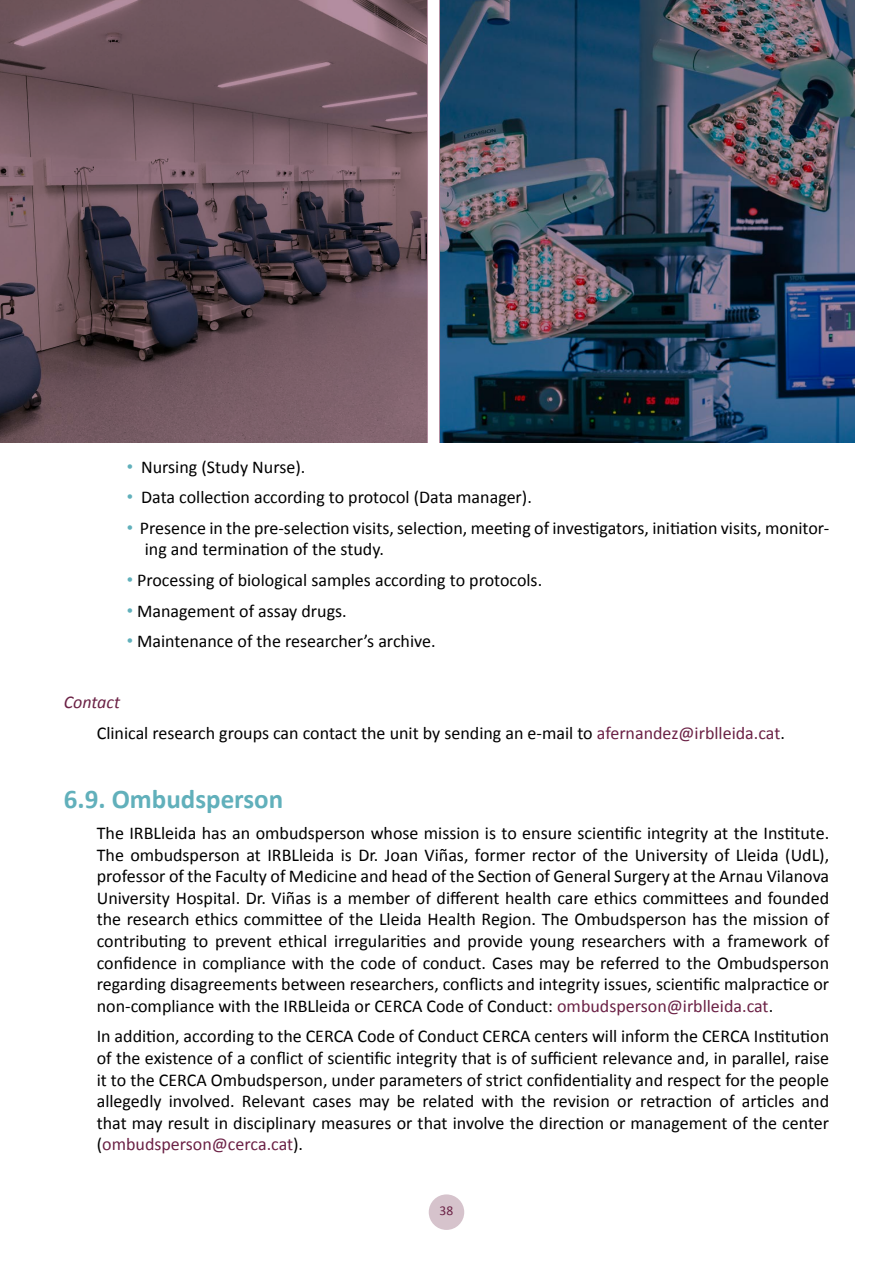
<style>
.page{position:relative;width:893px;height:1263px;background:#fff}
.page>*{position:absolute;margin:0;border:0;box-sizing:border-box;transform-origin:0 0}
.t1{font:700 27px "Calibri";color:#61b0bb}
.t2{font:18px/21.6px "Calibri";color:#000}
.t3{font:13.5px "Calibri";color:#6b2145}
.s1{font-family:"Arial";color:#61b0bb}
.s2{font-style:italic;color:#6b2145}
.s3{color:#6b2145}
</style>
<div class="page">
<div style="left:429px;top:1194px;width:35px;height:36px;background:#d6c3cc;border-radius:50%"></div>
<img style="left:439px;top:0;width:416px;height:442px">
<svg style="left:0;top:0;width:428px;height:442px"></svg>
<p class="t2" style="left:127px;top:455px;width:180px"><span class="s1">•</span> Nursing (Study Nurse).</p>
<p class="t2" style="left:127px;top:486px;width:407px"><span class="s1">•</span> Data collection according to protocol (Data manager).</p>
<p class="t2" style="left:145px;top:516px;width:686px;text-indent:-18px"><span class="s1">•</span> Presence in the pre-selection visits, selection, meeting of investigators, initiation visits, monitor&shy;ing and termination of the study.</p>
<p class="t2" style="left:127px;top:569px;width:417px"><span class="s1">•</span> Processing of biological samples according to protocols.</p>
<p class="t2" style="left:127px;top:599px;width:221px"><span class="s1">•</span> Management of assay drugs.</p>
<p class="t2" style="left:127px;top:630px;width:310px"><span class="s1">•</span> Maintenance of the researcher’s archive.</p>
<p class="t2" style="left:97px;top:687px;width:690px;line-height:30.6px;text-indent:-33px"><span class="s2">Contact<br></span>Clinical research groups can contact the unit by sending an e-mail to <span class="s3">afernandez@irblleida.cat</span>.</p>
<h1 class="t1" style="left:64px;top:780px;width:221px">6.9. Ombudsperson</h1>
<p class="t2" style="left:97px;top:822px;width:734px;text-align:justify">The IRBLleida has an ombudsperson whose mission is to ensure scientific integrity at the Institute.<br>The ombudsperson at IRBLleida is Dr. Joan Viñas, former rector of the University of Lleida (UdL), professor of the Faculty of Medicine and head of the Section of General Surgery at the Arnau Vilanova University Hospital. Dr. Viñas is a member of different health care ethics committees and founded the research ethics committee of the Lleida Health Region. The Ombudsperson has the mission of contributing to prevent ethical irregularities and provide young researchers with a framework of confidence in compliance with the code of conduct. Cases may be referred to the Ombudsperson regarding disagreements between researchers, conflicts and integrity issues, scientific malpractice or non-compliance with the IRBLleida or CERCA Code of Conduct: <span class="s3">ombudsperson@irblleida.cat</span>.</p>
<p class="t2" style="left:97px;top:1025px;width:734px;text-align:justify">In addition, according to the CERCA Code of Conduct CERCA centers will inform the CERCA Institution of the existence of a conflict of scientific integrity that is of sufficient relevance and, in parallel, raise it to the CERCA Ombudsperson, under parameters of strict confidentiality and respect for the people allegedly involved. Relevant cases may be related with the revision or retraction of articles and that may result in disciplinary measures or that involve the direction or management of the center (<span class="s3">ombudsperson@cerca.cat</span>).</p>
<p class="t3" style="left:440px;top:1201px;width:15px">38</p>
</div>
